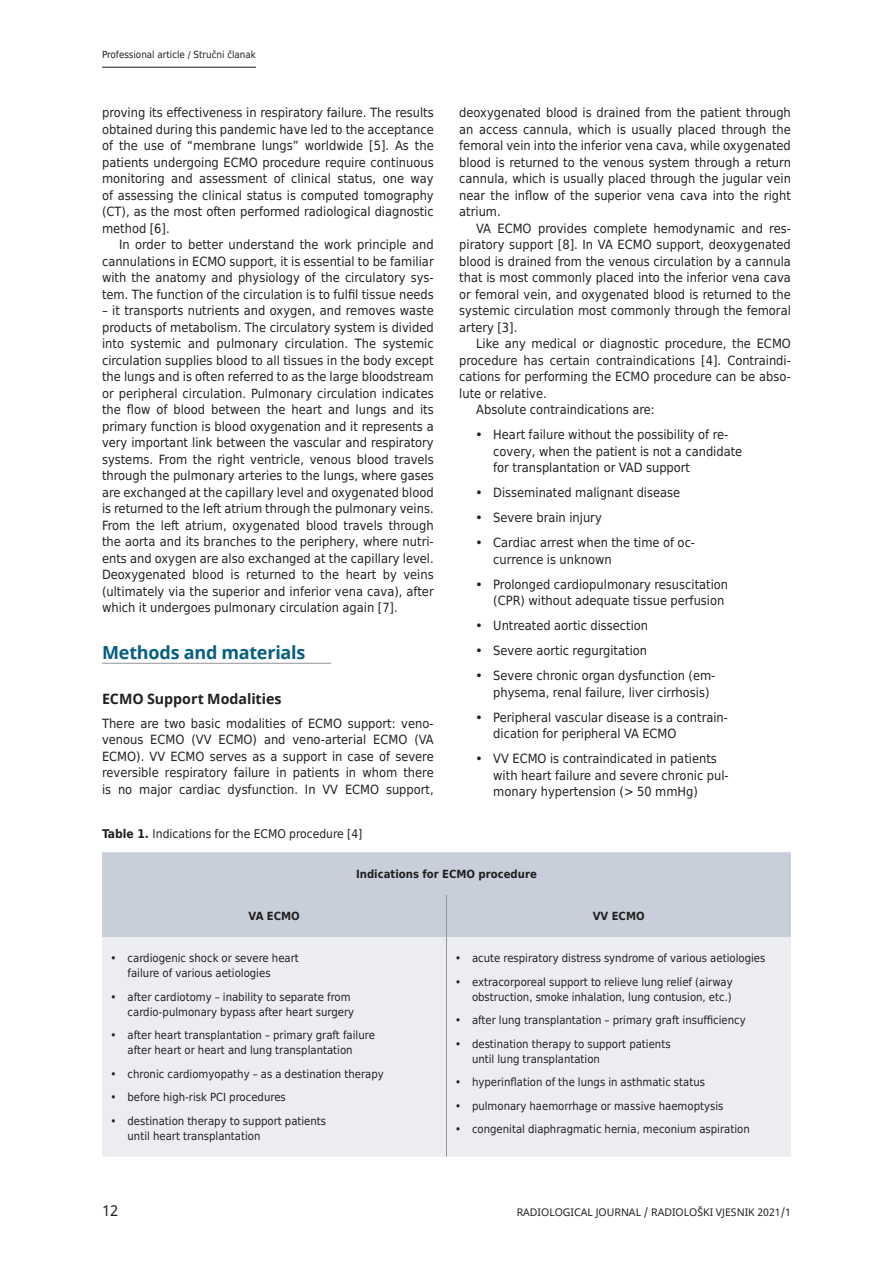
<style>
.page{position:relative;width:893px;height:1263px;background:#fff}
.page>*{position:absolute;margin:0;border:0;box-sizing:border-box;transform-origin:0 0}
.t1{font:700 18px "Noto Sans";letter-spacing:-.015em;color:#055f81}
.t2{font:15px "Noto Sans";color:#231f20}
.t3{font:700 14.25px "Noto Sans";color:#231f20}
.t4{font:12.75px/16.5px "DejaVu Sans Condensed";color:#231f20}
.t5{font:12px "DejaVu Sans Condensed";color:#231f20}
.t6{font:11.25px/15px "DejaVu Sans Condensed";color:#231f20}
.t7{font:700 11.25px "DejaVu Sans Condensed";color:#231f20}
.t8{font:10.5px "Noto Sans";color:#231f20}
.t9{font:9.75px "DejaVu Sans Condensed";color:#231f20}
.s1{font-weight:700}
</style>
<div class="page">
<hr style="left:102px;top:663px;width:229px;height:1px;background:#939598">
<div style="left:102px;top:852px;width:689px;height:85px;background:#c8cfda"></div>
<div style="left:102px;top:937px;width:689px;height:220px;background:#ebedf1"></div>
<hr style="left:446px;top:895px;width:1px;height:42px;background:#939598">
<hr style="left:446px;top:937px;width:1px;height:220px;background:#939598">
<hr style="left:102px;top:67px;width:154px;height:1px;background:#231f20">
<p class="t9" style="left:102px;top:46px;width:155px">Professional article / Stručni članak</p>
<p class="t4" style="left:102px;top:104px;width:333px;text-align:justify">proving its effectiveness in respiratory failure. The results obtained during this pandemic have led to the acceptance of the use of “membrane lungs” worldwide [5]. As the patients undergoing ECMO procedure require continuous monitoring and assessment of clinical status, one way of assessing the clinical status is computed tomography (CT), as the most often performed radiological diagnostic method [6].</p>
<p class="t4" style="left:102px;top:236px;width:333px;text-align:justify;text-indent:17px">In order to better understand the work principle and cannulations in ECMO support, it is essential to be familiar with the anatomy and physiology of the circulatory sys&shy;tem. The function of the circulation is to fulfil tissue needs</p>
<p class="t4" style="left:102px;top:302px;width:333px;text-align:justify">– it transports nutrients and oxygen, and removes waste products of metabolism. The circulatory system is divided into systemic and pulmonary circulation. The systemic circulation supplies blood to all tissues in the body except the lungs and is often referred to as the large bloodstream or peripheral circulation. Pulmonary circulation indicates the flow of blood between the heart and lungs and its primary function is blood oxygenation and it represents a very important link between the vascular and respiratory systems. From the right ventricle, venous blood travels through the pulmonary arteries to the lungs, where gases are exchanged at the capillary level and oxygenated blood is returned to the left atrium through the pulmonary veins.<br>From the left atrium, oxygenated blood travels through the aorta and its branches to the periphery, where nutri&shy;ents and oxygen are also exchanged at the capillary level.<br>Deoxygenated blood is returned to the heart by veins (ultimately via the superior and inferior vena cava), after which it undergoes pulmonary circulation again [7].</p>
<h1 class="t1" style="left:102px;top:639px;width:205px">Methods and materials</h1>
<p class="t3" style="left:102px;top:688px;width:181px">ECMO Support Modalities</p>
<p class="t4" style="left:102px;top:714px;width:333px;text-align:justify">There are two basic modalities of ECMO support: veno&shy;venous ECMO (VV ECMO) and veno-arterial ECMO (VA ECMO). VV ECMO serves as a support in case of severe reversible respiratory failure in patients in whom there is no major cardiac dysfunction. In VV ECMO support,</p>
<p class="t4" style="left:459px;top:104px;width:333px;text-align:justify">deoxygenated blood is drained from the patient through an access cannula, which is usually placed through the femoral vein into the inferior vena cava, while oxygenated blood is returned to the venous system through a return cannula, which is usually placed through the jugular vein near the inflow of the superior vena cava into the right atrium.</p>
<p class="t4" style="left:459px;top:219px;width:333px;text-align:justify;text-indent:17px">VA ECMO provides complete hemodynamic and res&shy;piratory support [8]. In VA ECMO support, deoxygenated blood is drained from the venous circulation by a cannula that is most commonly placed into the inferior vena cava or femoral vein, and oxygenated blood is returned to the systemic circulation most commonly through the femoral artery [3].</p>
<p class="t4" style="left:476px;top:335px;width:316px">Like any medical or diagnostic procedure, the ECMO</p>
<p class="t4" style="left:459px;top:351px;width:332px">procedure has certain contraindications [4]. Contraindi-</p>
<p class="t4" style="left:459px;top:368px;width:333px">cations for performing the ECMO procedure can be abso-</p>
<p class="t4" style="left:459px;top:384px;width:89px">lute or relative.</p>
<p class="t4" style="left:476px;top:401px;width:180px">Absolute contraindications are:</p>
<p class="t4" style="left:493px;top:426px;width:251px">Heart failure without the possibility of re&shy;covery, when the patient is not a candidate for transplantation or VAD support</p>
<p class="t4" style="left:493px;top:480px;width:203px;line-height:25px">Disseminated malignant disease<br>Severe brain injury<br>Cardiac arrest when the time of oc-</p>
<p class="t4" style="left:493px;top:546px;width:236px;line-height:25px">currence is unknown<br>Prolonged cardiopulmonary resuscitation</p>
<p class="t4" style="left:493px;top:588px;width:233px;line-height:25px">(CPR) without adequate tissue perfusion Untreated aortic dissection<br>Severe aortic regurgitation<br>Severe chronic organ dysfunction (em-</p>
<p class="t4" style="left:493px;top:679px;width:236px;line-height:25px">physema, renal failure, liver cirrhosis)<br>Peripheral vascular disease is a contrain-</p>
<p class="t4" style="left:493px;top:721px;width:225px;line-height:25px">dication for peripheral VA ECMO<br>VV ECMO is contraindicated in patients</p>
<p class="t4" style="left:493px;top:766px;width:237px">with heart failure and severe chronic pul&shy;monary hypertension (&gt; 50 mmHg)</p>
<p class="t5" style="left:102px;top:823px;width:262px"><span class="s1">Table 1.</span> Indications for the ECMO procedure [4]</p>
<p class="t7" style="left:356px;top:864px;width:182px">Indications for ECMO procedure</p>
<p class="t7" style="left:249px;top:907px;width:53px">VA ECMO</p>
<p class="t7" style="left:593px;top:907px;width:54px">VV ECMO</p>
<p class="t6" style="left:128px;top:950px;width:173px;text-indent:-17px">• cardiogenic shock or severe heart failure of various aetiologies</p>
<p class="t6" style="left:128px;top:989px;width:228px;text-indent:-17px">• after cardiotomy – inability to separate from cardio-pulmonary bypass after heart surgery</p>
<p class="t6" style="left:111px;top:1027px;width:266px;text-align:center">• after heart transplantation – primary graft failure after heart or heart and lung transplantation</p>
<p class="t6" style="left:111px;top:1066px;width:275px">• chronic cardiomyopathy – as a destination therapy</p>
<p class="t6" style="left:111px;top:1089px;width:177px">• before high-risk PCI procedures</p>
<p class="t6" style="left:128px;top:1113px;width:200px;text-indent:-17px">• destination therapy to support patients until heart transplantation</p>
<p class="t6" style="left:455px;top:950px;width:312px">• acute respiratory distress syndrome of various aetiologies</p>
<p class="t6" style="left:455px;top:974px;width:279px;text-align:right">• extracorporeal support to relieve lung relief (airway obstruction, smoke inhalation, lung contusion, etc.)</p>
<p class="t6" style="left:455px;top:1012px;width:292px">• after lung transplantation – primary graft insufficiency</p>
<p class="t6" style="left:472px;top:1036px;width:200px;text-indent:-17px">• destination therapy to support patients until lung transplantation</p>
<p class="t6" style="left:455px;top:1074px;width:252px">• hyperinflation of the lungs in asthmatic status</p>
<p class="t6" style="left:455px;top:1098px;width:270px">• pulmonary haemorrhage or massive haemoptysis</p>
<p class="t6" style="left:455px;top:1121px;width:296px">• congenital diaphragmatic hernia, meconium aspiration</p>
<p class="t2" style="left:102px;top:1200px;width:18px">12</p>
<p class="t8" style="left:517px;top:1204px;width:54px">RADIOLOGICAL</p>
<p class="t8" style="left:596px;top:1204px;width:19px">JOURNAL</p>
<p class="t8" style="left:644px;top:1204px;width:79px">/ RADIOLOŠKI VJESNIK</p>
<p class="t8" style="left:757px;top:1204px;width:35px">2021/1</p>
</div>
